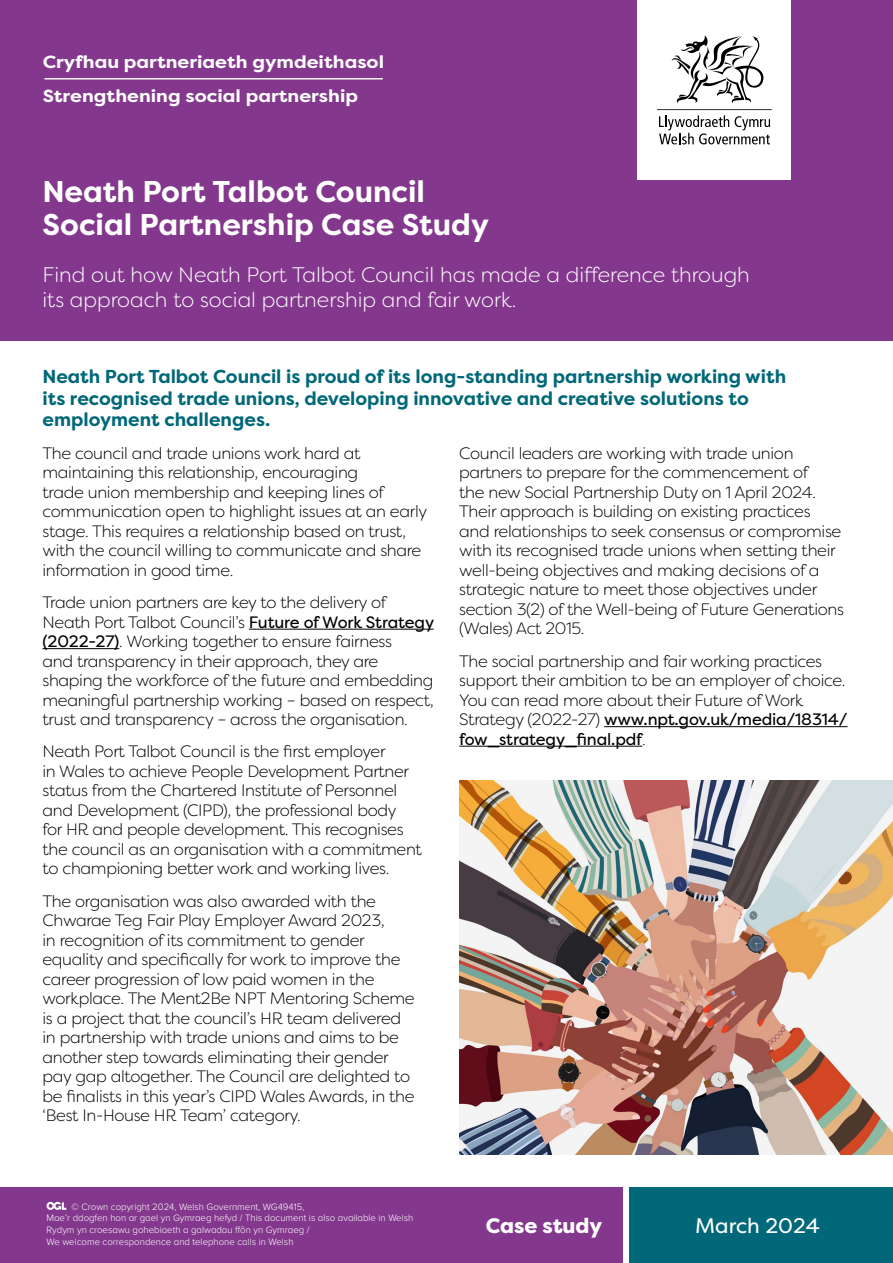
<style>
.page{position:relative;width:893px;height:1263px;background:#fff}
.page>*{position:absolute;margin:0;border:0;box-sizing:border-box;transform-origin:0 0}
.H1_Heading{font:700 30px/33px "Filson Pro";color:#fff}
.H2_Sub_Heading{font:300 21px/25.2px "Filson Soft";color:#fff}
.Case_study_footer_text{font:800 21px "Filson Pro";color:#fff}
.Case_study_footer_month_text{font:21px "Filson Pro";color:#fff}
.Intro_text{font:700 18.75px/21.8px "Filson Pro";color:#006878}
.Social_partnership_brand_text{font:700 17.55px "Filson Pro";color:#fff;scale:1.1 1}
.Body_text{font:300 16.5px/19.5px "Filson Soft";letter-spacing:-.02em;color:#000}
.Credits_text{font:300 9.6px/11.6px "Proxima Nova";color:#fff}
.s1{font-family:"Filson Pro";font-weight:400}
.s2{font-family:"Filson Pro"}
</style>
<div class="page">
<div style="left:0;top:0;width:893px;height:341px;background:#84388d"></div>
<div style="left:638px;top:0;width:153px;height:180px;background:#fff"></div>
<svg style="left:672px;top:35px;width:91px;height:68px"></svg>
<svg style="left:659px;top:115px;width:111px;height:29px"></svg>
<hr style="left:657px;top:109px;width:115px;height:1px;background:#000">
<img style="left:459px;top:781px;width:434px;height:373px">
<hr style="left:249px;top:629px;width:185px;height:1px;background:#000">
<hr style="left:43px;top:648px;width:76px;height:1px;background:#000">
<hr style="left:604px;top:726px;width:243px;height:1px;background:#000">
<hr style="left:459px;top:746px;width:183px;height:1px;background:#000">
<div style="left:0;top:1187px;width:622px;height:76px;background:#84388d"></div>
<div style="left:629px;top:1187px;width:264px;height:76px;background:#006878"></div>
<svg style="left:47px;top:1202px;width:19px;height:8px"></svg>
<hr style="left:45px;top:78px;width:337px;height:1px;background:#fff">
<p class="Social_partnership_brand_text" style="left:43px;top:51px;width:312px">Cryfhau partneriaeth gymdeithasol</p>
<p class="Social_partnership_brand_text" style="left:43px;top:85px;width:288px">Strengthening social partnership</p>
<h1 class="H1_Heading" style="left:43px;top:176px;width:448px">Neath Port Talbot Council<br>Social Partnership Case Study</h1>
<h2 class="H2_Sub_Heading" style="left:43px;top:261px;width:709px">Find out how Neath Port Talbot Council has made a difference through its approach to social partnership and fair work.</h2>
<p class="Intro_text" style="left:43px;top:366px;width:745px">Neath Port Talbot Council is proud of its long-standing partnership working with its recognised trade unions, developing innovative and creative solutions to employment challenges.</p>
<p class="Body_text" style="left:43px;top:443px;width:386px">The council and trade unions work hard at maintaining this relationship, encouraging<br>trade union membership and keeping lines of communication open to highlight issues at an early stage. This requires a relationship based on trust, with the council willing to communicate and share information in good time.</p>
<p class="Body_text" style="left:43px;top:592px;width:393px">Trade union partners are key to the delivery of Neath Port Talbot Council’s <span class="s1">Future of Work Strategy (2022-27)</span>. Working together to ensure fairness<br>and transparency in their approach, they are shaping the workforce of the future and embedding meaningful partnership working – based on respect, trust and transparency – across the organisation.</p>
<p class="Body_text" style="left:43px;top:742px;width:381px">Neath Port Talbot Council is the first employer<br>in Wales to achieve People Development Partner status from the Chartered Institute of Personnel and Development (CIPD), the professional body<br>for HR and people development. This recognises the council as an organisation with a commitment to championing better work and working lives.</p>
<p class="Body_text" style="left:43px;top:891px;width:374px">The organisation was also awarded with the Chwarae Teg Fair Play Employer Award 2023,<br>in recognition of its commitment to gender equality and specifically for work to improve the career progression of low paid women in the workplace. The Ment2Be NPT Mentoring Scheme is a project that the council’s HR team delivered in partnership with trade unions and aims to be another step towards eliminating their gender pay gap altogether. The Council are delighted to be finalists in this year’s CIPD Wales Awards, in the ‘Best In-House HR Team’ category.</p>
<p class="Body_text" style="left:459px;top:443px;width:386px">Council leaders are working with trade union partners to prepare for the commencement of<br>the new Social Partnership Duty on 1 April 2024.<br>Their approach is building on existing practices and relationships to seek consensus or compromise with its recognised trade unions when setting their well-being objectives and making decisions of a strategic nature to meet those objectives under section 3(2) of the Well-being of Future Generations (Wales) Act 2015.</p>
<p class="Body_text" style="left:459px;top:651px;width:390px">The social partnership and fair working practices support their ambition to be an employer of choice.<br>You can read more about their Future of Work Strategy (2022-27) <span class="s1">www.npt.gov.uk/media/18314/ fow_strategy_final.pdf</span><span class="s2">.</span></p>
<p class="Credits_text" style="left:47px;top:1200px;width:368px;text-indent:25px">© Crown copyright 2024, Welsh Government, WG49415,<br>Mae’r ddogfen hon ar gael yn Gymraeg hefyd / This document is also available in Welsh Rydym yn croesawu gohebiaeth a galwadau ffôn yn Gymraeg /<br>We welcome correspondence and telephone calls in Welsh</p>
<p class="Case_study_footer_text" style="left:486px;top:1212px;width:118px">Case study</p>
<p class="Case_study_footer_month_text" style="left:695px;top:1211px;width:126px">March 2024</p>
</div>
